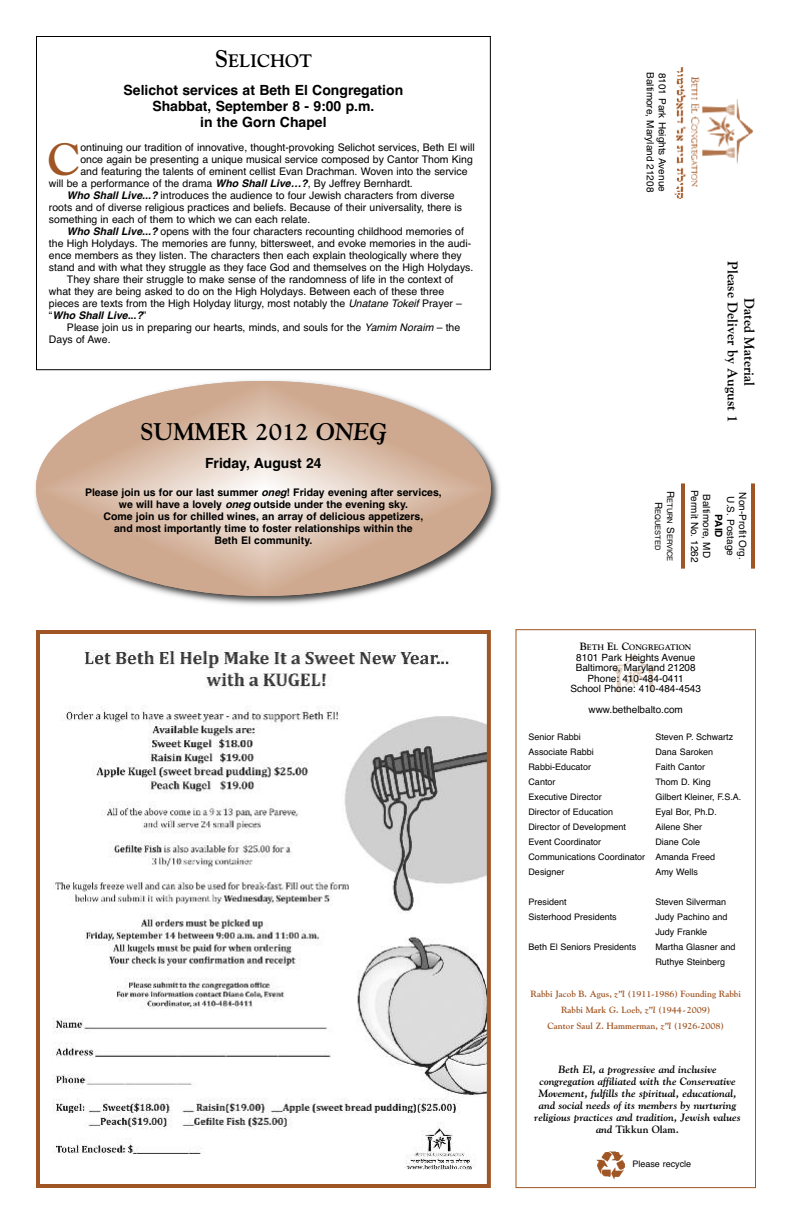
<style>
.page{position:relative;width:792px;height:1224px;background:#fff}
.page>*{position:absolute;margin:0;border:0;box-sizing:border-box;transform-origin:0 0}
.t1{font:700 45px "Goudy";color:#9f5624}
.t2{font:700 24px "Goudy";color:#000}
.t3{font:700 18px "Goudy";color:#000}
.t4{font:700 14px/16px "Helvetica";color:#000;text-align:center}
.t5{font:700 14px/16.8px "Goudy";color:#000;text-align:center}
.t6{font:10.5px "Helvetica";color:#000}
.t7{font:700 10.5px/12px "Helvetica";color:#000;text-align:center}
.t8{font:italic 700 10.5px/12px "Goudy";color:#000;text-align:center}
.t9{font:italic 700 10.5px "Helvetica";color:#000}
.t10{font:10px/12px "Helvetica";color:#000;text-align:center}
.t11{font:700 10px "Helvetica";color:#000}
.t12{font:9px/15px "Helvetica";color:#000}
.t13{font:700 9px/16px "Goudy";color:#9f5624;text-align:center}
.t14{font:700 7.9px "Goudy";color:#000}
.t15{font:7.5px/12px "Helvetica";color:#000;text-align:center}
.s1{font-size:24px}
.s2{font-weight:700;font-style:italic}
.s3{font-style:italic}
.s4{font-weight:400;font-style:normal}
.s5{font-size:10px}
.s6{font-size:10.5px}
.s7{font-style:normal}
</style>
<div class="page">
<img style="left:611px;top:653px;width:47px;height:39px">
<hr style="left:751px;top:483px;width:4px;height:86px;background:#9f5624">
<hr style="left:681px;top:483px;width:4px;height:86px;background:#9f5624">
<img style="left:674px;top:67px;width:79px;height:132px">
<div style="left:516px;top:629px;width:240px;height:559px;border:1px solid #9f5624"></div>
<img style="left:596px;top:1151px;width:29px;height:28px">
<img style="left:35px;top:380px;width:465px;height:225px">
<svg style="left:36px;top:381px;width:455px;height:215px"></svg>
<img style="left:52px;top:649px;width:434px;height:521px">
<div style="left:36px;top:630px;width:455px;height:558px;border:4px solid #9f5624"></div>
<div style="left:36px;top:36px;width:455px;height:334px;border:1px solid #000"></div>
<h3 class="t3" style="left:215px;top:50px;width:99px"><span class="s1">S</span>ELICHOT</h3>
<h3 class="t4" style="left:124px;top:82px;width:281px">Selichot services at Beth El Congregation<br>Shabbat, September 8 - 9:00 p.m.<br>in the Gorn Chapel</h3>
<h1 class="t1" style="left:48px;top:133px;width:34px">C</h1>
<p class="t6" style="left:80px;top:141px;width:396px">ontinuing our tradition of innovative, thought-provoking Selichot services, Beth El will</p>
<p class="t6" style="left:80px;top:153px;width:394px">once again be presenting a unique musical service composed by Cantor Thom King</p>
<p class="t6" style="left:80px;top:165px;width:389px">and featuring the talents of eminent cellist Evan Drachman. Woven into the service</p>
<p class="t6" style="left:49px;top:177px;width:365px">will be a performance of the drama <span class="s2">Who Shall Live…?</span>, By Jeffrey Bernhardt.</p>
<p class="t6" style="left:67px;top:189px;width:389px"><span class="s2">Who Shall Live...?</span> introduces the audience to four Jewish characters from diverse</p>
<p class="t6" style="left:49px;top:201px;width:415px">roots and of diverse religious practices and beliefs. Because of their universality, there is</p>
<p class="t6" style="left:49px;top:213px;width:263px">something in each of them to which we can each relate.</p>
<p class="t6" style="left:67px;top:225px;width:399px"><span class="s2">Who Shall Live...?</span> opens with the four characters recounting childhood memories of</p>
<p class="t6" style="left:49px;top:237px;width:424px">the High Holydays. The memories are funny, bittersweet, and evoke memories in the audi-</p>
<p class="t6" style="left:49px;top:249px;width:414px">ence members as they listen. The characters then each explain theologically where they</p>
<p class="t6" style="left:49px;top:261px;width:426px">stand and with what they struggle as they face God and themselves on the High Holydays.</p>
<p class="t6" style="left:67px;top:273px;width:388px">They share their struggle to make sense of the randomness of life in the context of</p>
<p class="t6" style="left:49px;top:285px;width:397px">what they are being asked to do on the High Holydays. Between each of these three</p>
<p class="t6" style="left:49px;top:297px;width:415px">pieces are texts from the High Holyday liturgy, most notably the <span class="s3">Unatane Tokeif</span> Prayer –</p>
<p class="t9" style="left:49px;top:309px;width:99px"><span class="s4">“</span>Who Shall Live...?<span class="s4">”</span></p>
<p class="t6" style="left:67px;top:321px;width:395px">Please join us in preparing our hearts, minds, and souls for the <span class="s3">Yamim Noraim</span> – the</p>
<p class="t6" style="left:49px;top:333px;width:63px">Days of Awe.</p>
<h2 class="t2" style="left:140px;top:417px;width:248px">SUMMER 2012 <span class="s3">ONEG</span></h2>
<h3 class="t4" style="left:205px;top:455px;width:118px">Friday, August 24</h3>
<p class="t7" style="left:85px;top:486px;width:358px">Please join us for our last summer <span class="s3">oneg</span>! Friday evening after services, we will have a lovely <span class="s3">oneg</span> outside under the evening sky.<br>Come join us for chilled wines, an array of delicious appetizers,<br>and most importantly time to foster relationships within the<br>Beth El community.</p>
<p class="t10" style="left:668px;top:72px;width:122px;text-align:left;rotate:90deg">8101 Park Heights Avenue<br>Baltimore, Maryland 21208</p>
<h3 class="t5" style="left:758px;top:261px;width:163px;rotate:90deg">Dated Material<br>Please Deliver by August 1</h3>
<p class="t15" style="left:676px;top:491px;width:72px;rotate:90deg"><span class="s5">R</span>ETURN <span class="s5">S</span>ERVICE<br><span class="s5">R</span>EQUESTED</p>
<p class="t10" style="left:712px;top:490px;width:74px;rotate:90deg">Baltimore, MD<br>Permit No. 1262</p>
<p class="t10" style="left:748px;top:492px;width:69px;rotate:90deg">Non-Profit Org.<br>U.S. Postage</p>
<p class="t11" style="left:724px;top:514px;width:25px;rotate:90deg">PAID</p>
<p class="t14" style="left:580px;top:643px;width:113px"><span class="s6">B</span>ETH <span class="s6">E</span>L <span class="s6">C</span>ONGREGATION</p>
<p class="t10" style="left:570px;top:652px;width:132px;line-height:10.5px">8101 Park Heights Avenue<br>Baltimore, Maryland 21208<br>Phone: 410-484-0411<br>School Phone: 410-484-4543</p>
<p class="t10" style="left:589px;top:704px;width:96px">www.bethelbalto.com</p>
<p class="t12" style="left:528px;top:729px;width:54px">Senior Rabbi</p>
<p class="t12" style="left:655px;top:729px;width:79px">Steven P. Schwartz</p>
<p class="t12" style="left:528px;top:744px;width:67px">Associate Rabbi</p>
<p class="t12" style="left:655px;top:744px;width:59px">Dana Saroken</p>
<p class="t12" style="left:528px;top:759px;width:64px">Rabbi-Educator</p>
<p class="t12" style="left:655px;top:759px;width:51px">Faith Cantor</p>
<p class="t12" style="left:528px;top:774px;width:29px">Cantor</p>
<p class="t12" style="left:655px;top:774px;width:57px">Thom D. King</p>
<p class="t12" style="left:528px;top:789px;width:75px">Executive Director</p>
<p class="t12" style="left:655px;top:789px;width:88px">Gilbert Kleiner, F.S.A.</p>
<p class="t12" style="left:528px;top:804px;width:86px">Director of Education</p>
<p class="t12" style="left:655px;top:804px;width:63px">Eyal Bor, Ph.D.</p>
<p class="t12" style="left:528px;top:819px;width:99px">Director of Development</p>
<p class="t12" style="left:655px;top:819px;width:48px">Ailene Sher</p>
<p class="t12" style="left:528px;top:834px;width:74px">Event Coordinator</p>
<p class="t12" style="left:528px;top:834px;width:188px;text-indent:127px">Diane Cole<br>Communications Coordinator Amanda Freed<br>Designer</p>
<p class="t12" style="left:655px;top:864px;width:44px">Amy Wells</p>
<p class="t12" style="left:528px;top:894px;width:40px">President</p>
<p class="t12" style="left:655px;top:894px;width:72px">Steven Silverman</p>
<p class="t12" style="left:528px;top:909px;width:90px">Sisterhood Presidents</p>
<p class="t12" style="left:655px;top:909px;width:74px">Judy Pachino and<br>Judy Frankle</p>
<p class="t12" style="left:528px;top:939px;width:109px">Beth El Seniors Presidents</p>
<p class="t12" style="left:655px;top:939px;width:82px">Martha Glasner and<br>Ruthye Steinberg</p>
<p class="t13" style="left:531px;top:986px;width:212px">Rabbi Jacob B. Agus, <span class="s3">z”l</span> (1911-1986) Founding Rabbi<br>Rabbi Mark G. Loeb, <span class="s3">z”l</span> (1944-2009)<br>Cantor Saul Z. Hammerman, <span class="s3">z”l</span> (1926-2008)</p>
<p class="t8" style="left:534px;top:1063px;width:208px">Beth El, a progressive and inclusive congregation affiliated with the Conservative Movement, fulfills the spiritual, educational, and social needs of its members by nurturing religious practices and tradition, Jewish values and <span class="s7">Tikkun Olam</span>.</p>
<p class="t12" style="left:632px;top:1156px;width:60px">Please recycle</p>
</div>
